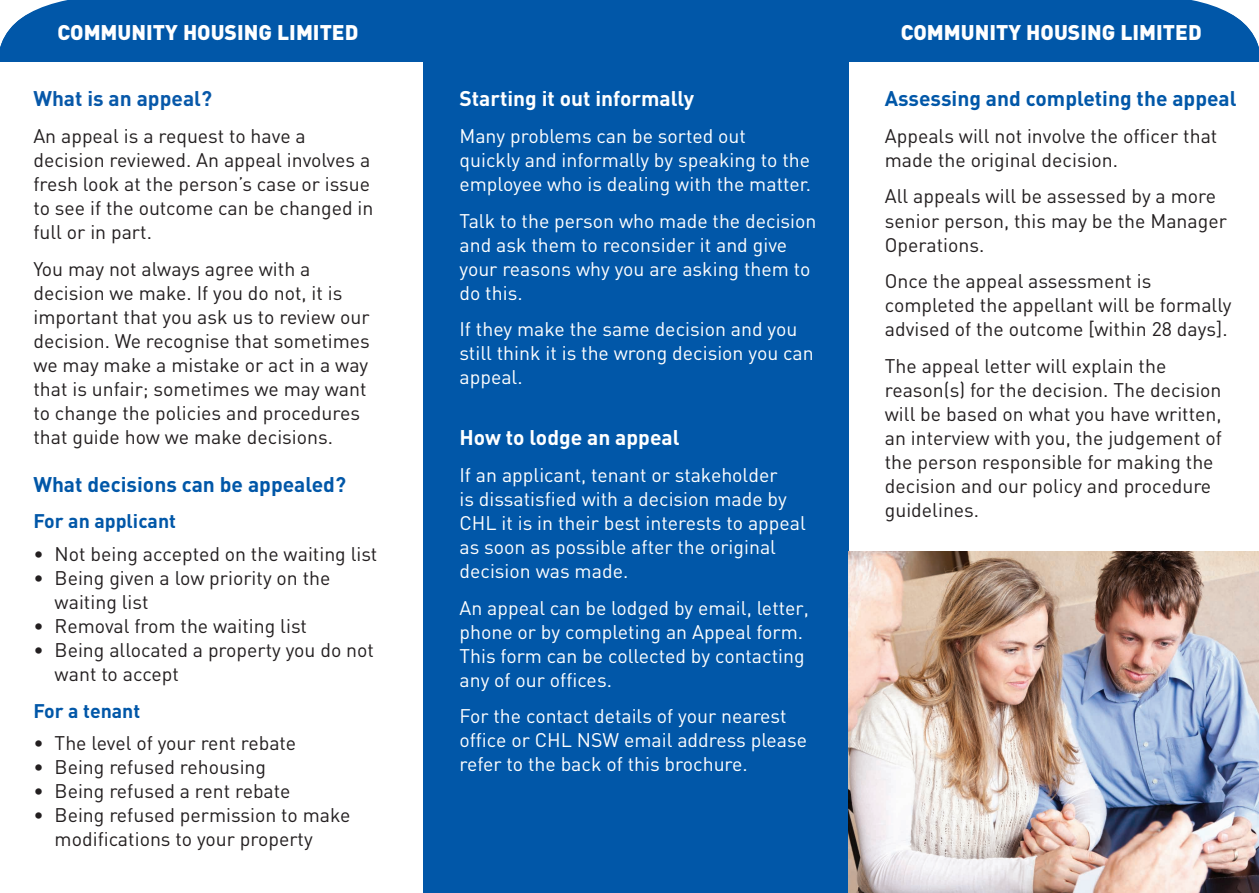
<style>
.page{position:relative;width:1259px;height:893px;background:#fff}
.page>*{position:absolute;margin:0;border:0;box-sizing:border-box;transform-origin:0 0}
.t1{font:700 21px "DIN";color:#0157a8}
.t2{font:900 21px "DIN";color:#fff}
.t3{font:700 21px "DIN";color:#fff}
.t4{font:700 21px "DIN";color:#0758a9}
.t5{font:19.5px/24px "DIN";color:#231f20}
.t6{font:19.5px/24px "DIN";color:#fff}
.t7{font:700 19.5px "DIN";color:#0157a8}
</style>
<div class="page">
<div style="left:423px;top:23px;width:425px;height:870px;background:#0157a8"></div>
<div style="left:43px;top:0;width:1173px;height:7px;background:#0157a8"></div>
<div style="left:0;top:7px;width:1259px;height:55px;background:#0157a8"></div>
<img style="left:848px;top:552px;width:411px;height:341px">
<p class="t2" style="left:57px;top:18px;width:302px">COMMUNITY HOUSING LIMITED</p>
<p class="t2" style="left:900px;top:18px;width:302px">COMMUNITY HOUSING LIMITED</p>
<p class="t4" style="left:33px;top:85px;width:180px">What is an appeal?</p>
<p class="t5" style="left:33px;top:123px;width:342px">An appeal is a request to have a decision reviewed. An appeal involves a fresh look at the person’s case or issue to see if the outcome can be changed in full or in part.</p>
<p class="t5" style="left:33px;top:256px;width:338px">You may not always agree with a decision we make. If you do not, it is important that you ask us to review our decision. We recognise that sometimes we may make a mistake or act in a way that is unfair; sometimes we may want to change the policies and procedures that guide how we make decisions.</p>
<p class="t1" style="left:33px;top:470px;width:314px">What decisions can be appealed?</p>
<p class="t7" style="left:33px;top:508px;width:144px">For an applicant</p>
<p class="t5" style="left:33px;top:541px;width:345px">• Not being accepted on the waiting list</p>
<p class="t5" style="left:55px;top:565px;width:277px;text-indent:-21px">• Being given a low priority on the waiting list</p>
<p class="t5" style="left:33px;top:613px;width:275px">• Removal from the waiting list</p>
<p class="t5" style="left:55px;top:637px;width:321px;text-indent:-21px">• Being allocated a property you do not want to accept</p>
<p class="t7" style="left:33px;top:698px;width:108px">For a tenant</p>
<p class="t5" style="left:33px;top:731px;width:264px">• The level of your rent rebate</p>
<p class="t5" style="left:33px;top:755px;width:234px">• Being refused rehousing</p>
<p class="t5" style="left:33px;top:779px;width:259px">• Being refused a rent rebate</p>
<p class="t5" style="left:55px;top:803px;width:297px;text-indent:-21px">• Being refused permission to make modifications to your property</p>
<p class="t3" style="left:459px;top:85px;width:236px">Starting it out informally</p>
<p class="t6" style="left:459px;top:123px;width:353px">Many problems can be sorted out quickly and informally by speaking to the employee who is dealing with the matter.</p>
<p class="t6" style="left:459px;top:208px;width:358px">Talk to the person who made the decision and ask them to reconsider it and give your reasons why you are asking them to do this.</p>
<p class="t6" style="left:459px;top:317px;width:356px">If they make the same decision and you still think it is the wrong decision you can appeal.</p>
<p class="t3" style="left:459px;top:424px;width:222px">How to lodge an appeal</p>
<p class="t6" style="left:459px;top:462px;width:348px">If an applicant, tenant or stakeholder<br>is dissatisfied with a decision made by CHL it is in their best interests to appeal as soon as possible after the original decision was made.</p>
<p class="t6" style="left:459px;top:595px;width:351px">An appeal can be lodged by email, letter, phone or by completing an Appeal form.<br>This form can be collected by contacting any of our offices.</p>
<p class="t6" style="left:459px;top:704px;width:349px">For the contact details of your nearest office or CHL NSW email address please refer to the back of this brochure.</p>
<p class="t1" style="left:885px;top:85px;width:353px">Assessing and completing the appeal</p>
<p class="t5" style="left:885px;top:123px;width:334px">Appeals will not involve the officer that made the original decision.</p>
<p class="t5" style="left:885px;top:184px;width:344px">All appeals will be assessed by a more senior person, this may be the Manager<br>Operations.</p>
<p class="t5" style="left:885px;top:269px;width:348px">Once the appeal assessment is completed the appellant will be formally advised of the outcome [within 28 days].</p>
<p class="t5" style="left:885px;top:354px;width:339px">The appeal letter will explain the reason(s) for the decision. The decision will be based on what you have written, an interview with you, the judgement of the person responsible for making the decision and our policy and procedure guidelines.</p>
</div>
